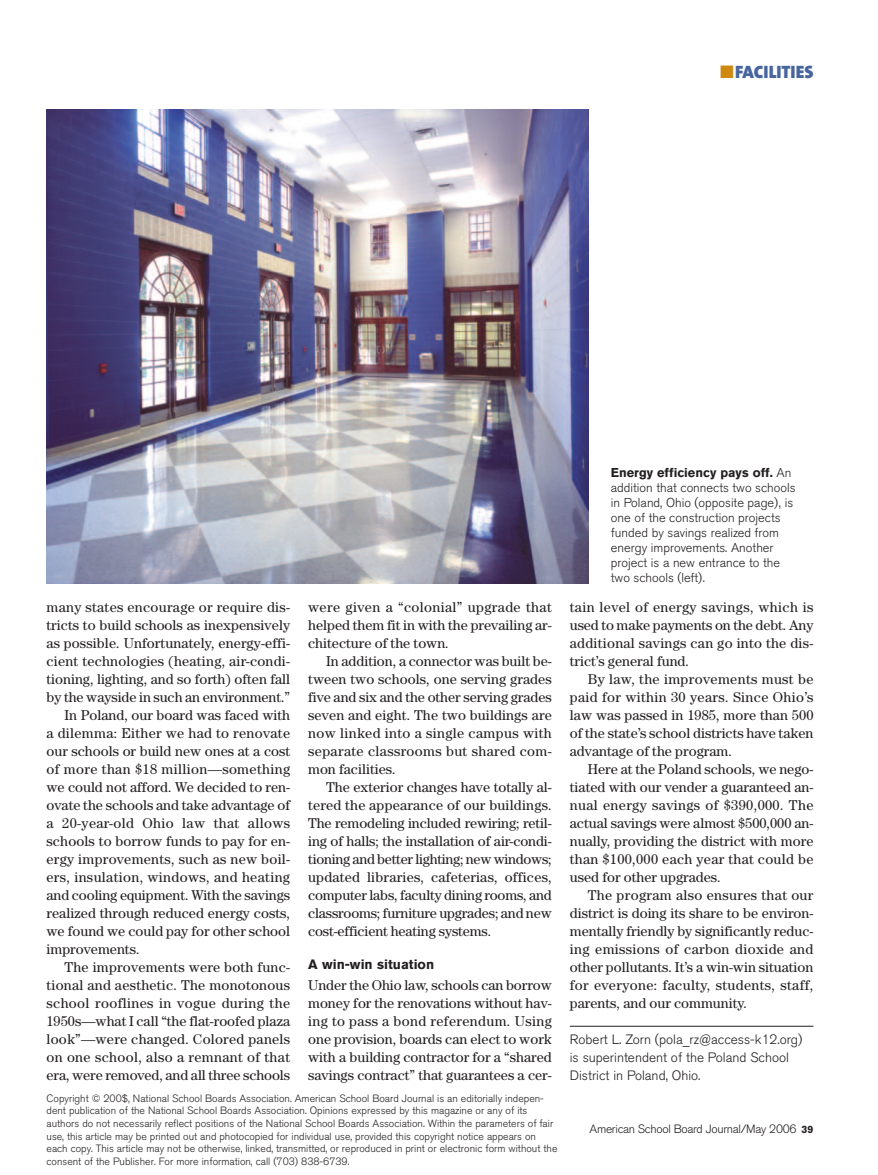
<style>
.page{position:relative;width:878px;height:1175px;background:#fff}
.page>*{position:absolute;margin:0;border:0;box-sizing:border-box;transform-origin:0 0}
.t1{font:900 18px "The Sans B9";color:#47659e}
.t2{font:14.25px/18px "Century";letter-spacing:.005em;color:#231f20;text-align:justify}
.t3{font:14.25px "Century";letter-spacing:.025em;color:#231f20}
.t4{font:300 13.5px/18px "Akzidenz Grotesk BQ";color:#231f20}
.t5{font:700 13.5px "Akzidenz Grotesk BQ";color:#231f20}
.t6{font:300 12.75px/15px "Akzidenz Grotesk BQ";color:#231f20}
.t7{font:300 12px "Akzidenz Grotesk BQ";letter-spacing:-.025em;color:#231f20}
.t8{font:300 10.5px/12.6px "Akzidenz Grotesk BQ";color:#231f20}
.s1{color:#ce8911}
.s2{font-weight:700}
.s3{font-weight:700;font-size:10.5px}
</style>
<div class="page">
<hr style="left:570px;top:1026px;width:243px;height:1px;background:#231f20">
<img style="left:46px;top:109px;width:542px;height:475px">
<p class="t1" style="left:720px;top:62px;width:95px"><span class="s1">■</span>FACILITIES</p>
<p class="t2" style="left:46px;top:599px;width:245px">many states encourage or require dis-</p>
<p class="t2" style="left:47px;top:617px;width:245px">tricts to build schools as inexpensively</p>
<p class="t2" style="left:47px;top:635px;width:245px">as possible. Unfortunately, energy-effi-</p>
<p class="t2" style="left:47px;top:653px;width:245px">cient technologies (heating, air-condi-</p>
<p class="t2" style="left:47px;top:671px;width:245px">tioning, lighting, and so forth) often fall</p>
<p class="t2" style="left:47px;top:689px;width:245px">by the wayside in such an environment.”</p>
<p class="t2" style="left:65px;top:707px;width:227px">In Poland, our board was faced with</p>
<p class="t2" style="left:47px;top:725px;width:245px">a dilemma: Either we had to renovate</p>
<p class="t2" style="left:47px;top:743px;width:245px">our schools or build new ones at a cost</p>
<p class="t3" style="left:47px;top:764px;width:245px">of more than $18 million—something</p>
<p class="t2" style="left:47px;top:779px;width:245px">we could not afford. We decided to ren-</p>
<p class="t2" style="left:47px;top:797px;width:245px">ovate the schools and take advantage of</p>
<p class="t3" style="left:47px;top:818px;width:245px">a 20-year-old Ohio law that allows</p>
<p class="t2" style="left:46px;top:833px;width:245px">schools to borrow funds to pay for en-</p>
<p class="t2" style="left:46px;top:851px;width:245px">ergy improvements, such as new boil-</p>
<p class="t3" style="left:46px;top:872px;width:245px">ers, insulation, windows, and heating</p>
<p class="t2" style="left:46px;top:887px;width:245px">and cooling equipment. With the savings</p>
<p class="t2" style="left:46px;top:905px;width:245px">realized through reduced energy costs,</p>
<p class="t2" style="left:46px;top:923px;width:245px">we found we could pay for other school</p>
<p class="t2" style="left:46px;top:941px;width:95px">improvements.</p>
<p class="t2" style="left:64px;top:959px;width:227px">The improvements were both func-</p>
<p class="t2" style="left:46px;top:977px;width:245px">tional and aesthetic. The monotonous</p>
<p class="t3" style="left:46px;top:998px;width:245px">school rooflines in vogue during the</p>
<p class="t2" style="left:46px;top:1013px;width:245px">1950s—what I call “the flat-roofed plaza</p>
<p class="t2" style="left:46px;top:1031px;width:245px">look”—were changed. Colored panels</p>
<p class="t3" style="left:46px;top:1052px;width:245px">on one school, also a remnant of that</p>
<p class="t2" style="left:46px;top:1067px;width:245px">era, were removed, and all three schools</p>
<p class="t2" style="left:308px;top:599px;width:245px">were given a “colonial” upgrade that helped them fit in with the prevailing ar&shy;chitecture of the town.</p>
<p class="t2" style="left:308px;top:653px;width:245px;text-indent:18px">In addition, a connector was built be&shy;tween two schools, one serving grades five and six and the other serving grades seven and eight. The two buildings are now linked into a single campus with separate classrooms but shared com&shy;mon facilities.</p>
<p class="t2" style="left:308px;top:779px;width:245px;text-indent:18px">The exterior changes have totally al&shy;tered the appearance of our buildings.<br>The remodeling included rewiring; retil&shy;ing of halls; the installation of air-condi&shy;tioning and better lighting; new windows; updated libraries, cafeterias, offices, computer labs, faculty dining rooms, and classrooms; furniture upgrades; and new cost-efficient heating systems.</p>
<p class="t5" style="left:308px;top:959px;width:127px">A win-win situation</p>
<p class="t2" style="left:308px;top:977px;width:245px">Under the Ohio law, schools can borrow money for the renovations without hav&shy;ing to pass a bond referendum. Using one provision, boards can elect to work with a building contractor for a “shared savings contract” that guarantees a cer-</p>
<p class="t8" style="left:46px;top:1093px;width:512px">Copyright © 200$, National School Boards Association. American School Board Journal is an editorially indepen&shy;dent publication of the National School Boards Association. Opinions expressed by this magazine or any of its authors do not necessarily reflect positions of the National School Boards Association. Within the parameters of fair use, this article may be printed out and photocopied for individual use, provided this copyright notice appears on each copy. This article may not be otherwise, linked, transmitted, or reproduced in print or electronic form without the consent of the Publisher. For more information, call (703) 838-6739.</p>
<p class="t6" style="left:610px;top:466px;width:186px"><span class="s2">Energy efficiency pays off.</span> An addition that connects two schools in Poland, Ohio (opposite page), is one of the construction projects funded by savings realized from energy improvements. Another project is a new entrance to the two schools (left).</p>
<p class="t2" style="left:570px;top:599px;width:245px">tain level of energy savings, which is used to make payments on the debt. Any additional savings can go into the dis&shy;trict’s general fund.</p>
<p class="t2" style="left:570px;top:671px;width:245px;text-indent:18px">By law, the improvements must be paid for within 30 years. Since Ohio’s law was passed in 1985, more than 500 of the state’s school districts have taken advantage of the program.</p>
<p class="t2" style="left:570px;top:761px;width:245px;text-indent:18px">Here at the Poland schools, we nego&shy;tiated with our vender a guaranteed an&shy;nual energy savings of $390,000. The actual savings were almost $500,000 an&shy;nually, providing the district with more than $100,000 each year that could be used for other upgrades.</p>
<p class="t2" style="left:570px;top:887px;width:245px;text-indent:18px">The program also ensures that our district is doing its share to be environ&shy;mentally friendly by significantly reduc&shy;ing emissions of carbon dioxide and other pollutants. It’s a win-win situation for everyone: faculty, students, staff, parents, and our community.</p>
<p class="t4" style="left:570px;top:1032px;width:234px">Robert L. Zorn (pola_rz@access-k12.org) is superintendent of the Poland School<br>District in Poland, Ohio.</p>
<p class="t7" style="left:589px;top:1124px;width:225px">American School Board Journal/May 2006 <span class="s3">39</span></p>
</div>
